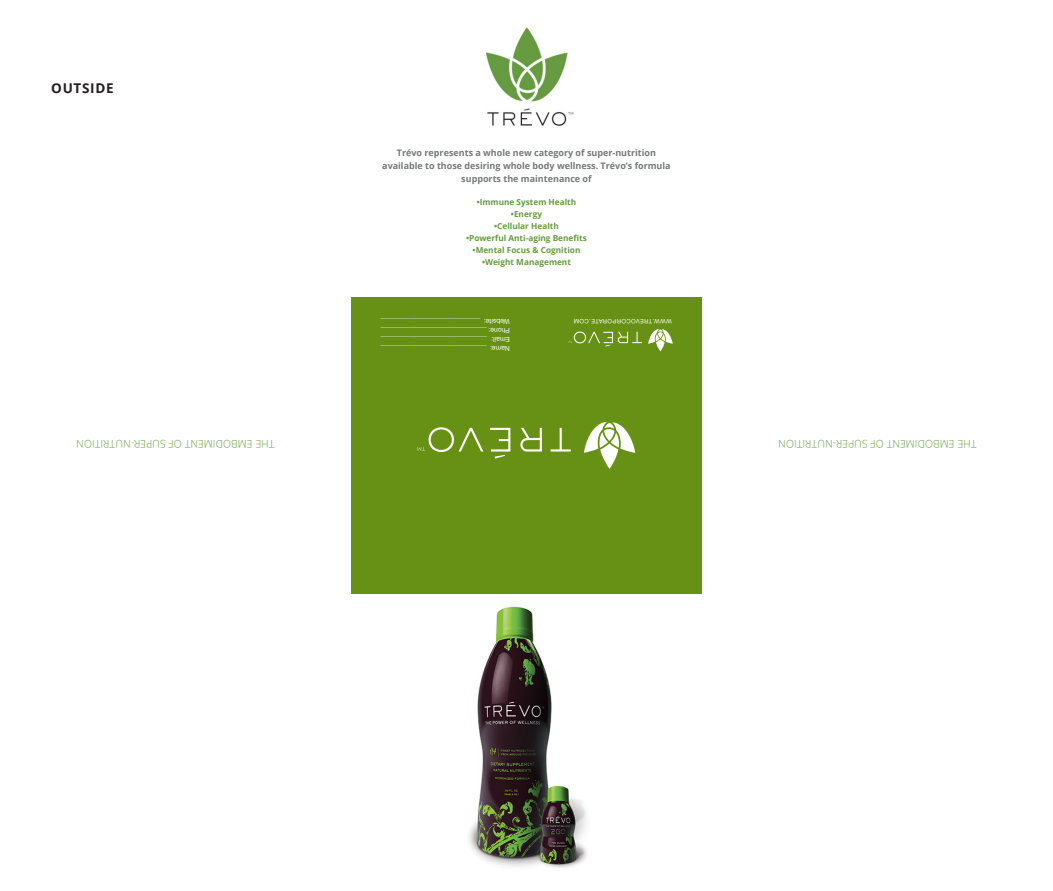
<style>
.page{position:relative;width:1053px;height:891px;background:#fff}
.page>*{position:absolute;margin:0;border:0;box-sizing:border-box;transform-origin:0 0}
.t1{font:700 13.5px "Open Sans";letter-spacing:.05em;color:#231f20}
.t2{font:300 10.5px "Open Sans";letter-spacing:.005em;color:#649b41}
.t3{font:700 9px/12.8px "Open Sans";color:#76787b;text-align:center}
.t4{font:700 8.25px "Open Sans";color:#649b41}
.t5{font:6.75px "Helvetica Neue";color:#fff}
.t6{font:6px "Helvetica Neue";letter-spacing:.07em;color:#fff}
</style>
<div class="page">
<div style="left:351px;top:297px;width:351px;height:297px;background:#669114"></div>
<svg style="left:648px;top:329px;width:25px;height:22px"></svg>
<svg style="left:569px;top:332px;width:73px;height:15px"></svg>
<img style="left:469px;top:606px;width:118px;height:262px">
<img style="left:485px;top:27px;width:89px;height:99px">
<svg style="left:551px;top:428px;width:20px;height:24px"></svg>
<svg style="left:520px;top:428px;width:22px;height:24px"></svg>
<svg style="left:490px;top:428px;width:20px;height:31px"></svg>
<svg style="left:584px;top:422px;width:51px;height:47px"></svg>
<svg style="left:418px;top:427px;width:65px;height:25px"></svg>
<p class="t1" style="left:51px;top:79px;width:64px">OUTSIDE</p>
<p class="t3" style="left:382px;top:147px;width:290px">Trévo represents a whole new category of super-nutrition available to those desiring whole body wellness. Trévo’s formula supports the maintenance of</p>
<p class="t4" style="left:477px;top:196px;width:101px">•Immune System Health</p>
<p class="t4" style="left:511px;top:208px;width:33px">•Energy</p>
<p class="t4" style="left:494px;top:220px;width:66px">•Cellular Health</p>
<p class="t4" style="left:466px;top:232px;width:122px">•Powerful Anti-aging Benefits</p>
<p class="t4" style="left:473px;top:244px;width:109px">•Mental Focus &amp; Cognition</p>
<p class="t4" style="left:482px;top:256px;width:90px">•Weight Management</p>
<p class="t5" style="left:480px;top:326px;width:101px;rotate:-180deg">______________________________</p>
<p class="t5" style="left:510px;top:326px;width:27px;rotate:-180deg">Website:</p>
<p class="t6" style="left:672px;top:325px;width:99px;rotate:-180deg">WWW.TREVOCORPORATE.COM</p>
<p class="t5" style="left:510px;top:335px;width:131px;rotate:-180deg">Phone: ________________________________</p>
<p class="t5" style="left:487px;top:344px;width:107px;rotate:-180deg">________________________________</p>
<p class="t5" style="left:510px;top:344px;width:20px;rotate:-180deg">Email:</p>
<p class="t5" style="left:487px;top:353px;width:107px;rotate:-180deg">________________________________</p>
<p class="t5" style="left:510px;top:353px;width:21px;rotate:-180deg">Name:</p>
<p class="t2" style="left:275px;top:451px;width:200px;rotate:-180deg">THE EMBODIMENT OF SUPER-NUTRITION</p>
<p class="t2" style="left:977px;top:451px;width:200px;rotate:-180deg">THE EMBODIMENT OF SUPER-NUTRITION</p>
</div>
